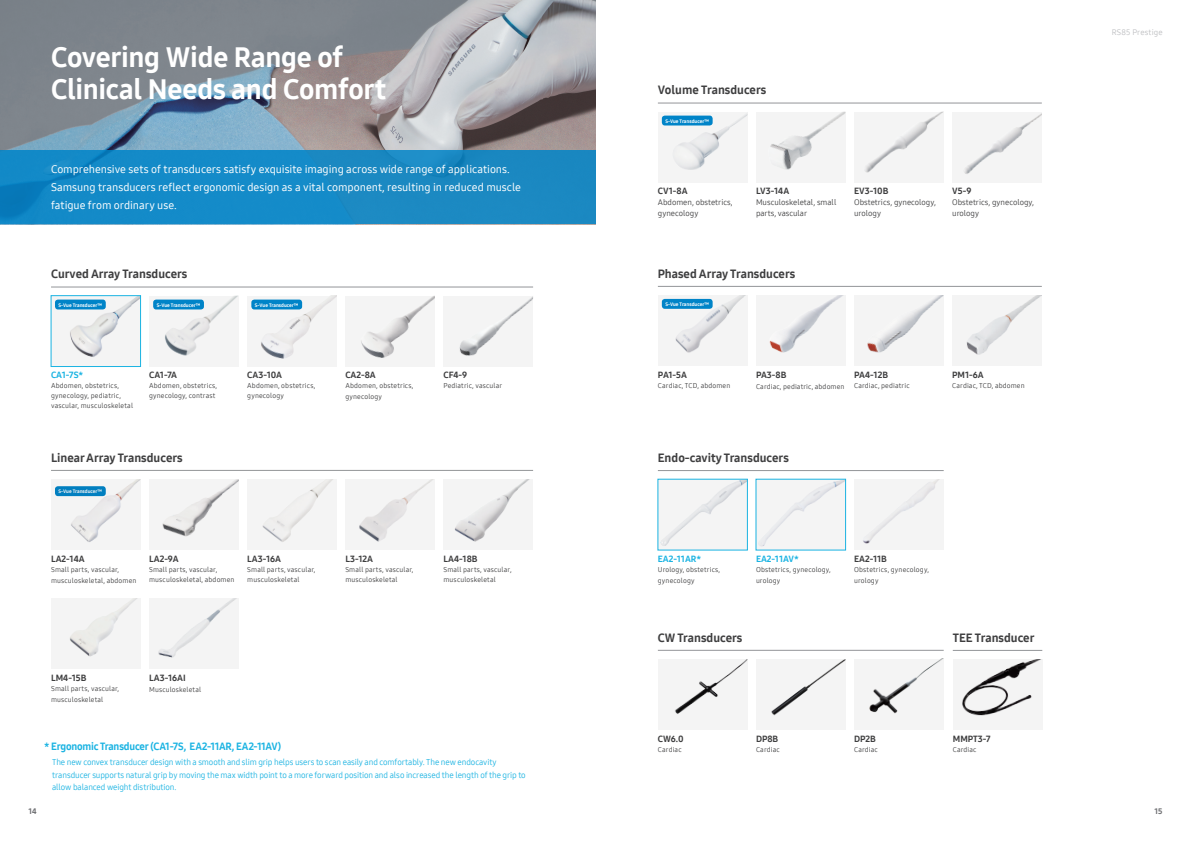
<style>
.page{position:relative;width:1191px;height:842px;background:#fff}
.page>*{position:absolute;margin:0;border:0;box-sizing:border-box;transform-origin:0 0}
.t1{font:28px "Samsung One 800";letter-spacing:-.01em;color:#fff}
.t2{font:12px "Samsung One 800";color:#3e3e3f}
.Title_body{font:11px/18px "Samsung One 500";letter-spacing:-.005em;color:#fff}
.본문_내용_설명글{font:10.5px "Samsung One 800";letter-spacing:-.02em;color:#1ab3e2}
.t3{font:9px "Samsung One 800";color:#3e3e3f}
.t4{font:9px "Samsung One 800";color:#1ab3e2}
.본문_내용_설명글-2{font:8.5px/12.5px "Samsung One 400";letter-spacing:-.01em;color:#1ab3e2}
.t5{font:8px/11px "Samsung One 400";color:#3e3e3f}
.본문_타이틀{font:8px "Samsung One 400";letter-spacing:.015em;color:#bcbdc0}
.t6{font:8px "Samsung One 800";color:#6c6d70}
.t7{font:7px/10px "Samsung One 400";letter-spacing:.015em;color:#3e3e3f}
.t8{font:5px "Samsung One 800";color:#fff}
</style>
<div class="page">
<img style="left:0;top:0;width:595px;height:151px">
<hr style="left:51px;top:287px;width:482px;height:1px;background:#939598">
<div style="left:149px;top:296px;width:90px;height:70px;background:#f4f4f4"></div>
<img style="left:153px;top:296px;width:85px;height:60px">
<img style="left:247px;top:296px;width:90px;height:70px">
<img style="left:345px;top:296px;width:90px;height:70px">
<img style="left:443px;top:296px;width:90px;height:70px">
<div style="left:51px;top:296px;width:90px;height:70px;background:#f4f4f4"></div>
<img style="left:62px;top:297px;width:77px;height:60px">
<div style="left:51px;top:295px;width:90px;height:72px;border:1px solid #1ab3e2"></div>
<div style="left:55px;top:300px;width:51px;height:9px;background:#0084c8;border-radius:3px"></div>
<div style="left:153px;top:300px;width:51px;height:9px;background:#0084c8;border-radius:3px"></div>
<div style="left:251px;top:300px;width:51px;height:9px;background:#0084c8;border-radius:3px"></div>
<hr style="left:952px;top:650px;width:90px;height:1px;background:#939598">
<img style="left:953px;top:659px;width:89px;height:71px">
<hr style="left:658px;top:650px;width:285px;height:1px;background:#939598">
<div style="left:756px;top:659px;width:89px;height:71px;background:#f4f4f4"></div>
<img style="left:854px;top:659px;width:89px;height:71px">
<div style="left:658px;top:659px;width:89px;height:71px;background:#f4f4f4"></div>
<img style="left:149px;top:598px;width:90px;height:71px">
<img style="left:51px;top:598px;width:90px;height:71px">
<hr style="left:51px;top:470px;width:482px;height:1px;background:#939598">
<div style="left:247px;top:479px;width:90px;height:71px;background:#f4f4f4"></div>
<img style="left:149px;top:479px;width:90px;height:71px">
<img style="left:262px;top:479px;width:71px;height:63px">
<img style="left:345px;top:479px;width:90px;height:71px">
<img style="left:443px;top:479px;width:90px;height:71px">
<img style="left:51px;top:479px;width:90px;height:71px">
<img style="left:757px;top:481px;width:87px;height:67px">
<img style="left:854px;top:479px;width:89px;height:71px">
<img style="left:659px;top:481px;width:87px;height:68px">
<hr style="left:658px;top:470px;width:285px;height:1px;background:#939598">
<hr style="left:658px;top:103px;width:383px;height:1px;background:#939598">
<img style="left:854px;top:112px;width:89px;height:71px">
<img style="left:952px;top:112px;width:89px;height:71px">
<img style="left:756px;top:112px;width:89px;height:71px">
<div style="left:658px;top:112px;width:89px;height:71px;background:#f4f4f4"></div>
<img style="left:662px;top:114px;width:85px;height:56px">
<div style="left:662px;top:116px;width:50px;height:9px;background:#0084c8;border-radius:3px"></div>
<hr style="left:658px;top:286px;width:383px;height:1px;background:#939598">
<div style="left:756px;top:295px;width:89px;height:71px;background:#f4f4f4"></div>
<img style="left:769px;top:295px;width:74px;height:58px">
<img style="left:854px;top:295px;width:89px;height:71px">
<img style="left:952px;top:295px;width:89px;height:71px">
<img style="left:658px;top:295px;width:89px;height:71px">
<div style="left:662px;top:299px;width:50px;height:10px;background:#0084c8;border-radius:3px"></div>
<div style="left:0;top:151px;width:595px;height:73px;background:#148ac7"></div>
<p class="t1" style="left:51px;top:39px;width:293px">Covering Wide Range of</p>
<p class="t1" style="left:51px;top:71px;width:337px">Clinical Needs and Comfort</p>
<p class="t2" style="left:658px;top:82px;width:110px">Volume Transducers</p>
<p class="Title_body" style="left:51px;top:160px;width:471px">Comprehensive sets of transducers satisfy exquisite imaging across wide range of applications.<br>Samsung transducers reflect ergonomic design as a vital component, resulting in reduced muscle fatigue from ordinary use.</p>
<p class="t8" style="left:665px;top:118px;width:45px">S-Vue Transducer™</p>
<p class="t3" style="left:658px;top:185px;width:31px">CV1-8A</p>
<p class="t5" style="left:658px;top:197px;width:76px">Abdomen, obstetrics, gynecology</p>
<p class="t3" style="left:756px;top:185px;width:35px">LV3-14A</p>
<p class="t5" style="left:756px;top:197px;width:82px">Musculoskeletal, small parts, vascular</p>
<p class="t3" style="left:854px;top:185px;width:36px">EV3-10B</p>
<p class="t5" style="left:854px;top:197px;width:83px">Obstetrics, gynecology, urology</p>
<p class="t3" style="left:952px;top:185px;width:21px">V5-9</p>
<p class="t5" style="left:952px;top:197px;width:83px">Obstetrics, gynecology, urology</p>
<p class="t2" style="left:51px;top:266px;width:138px">Curved Array Transducers</p>
<p class="t8" style="left:59px;top:302px;width:45px">S-Vue Transducer™</p>
<p class="t8" style="left:157px;top:302px;width:45px">S-Vue Transducer™</p>
<p class="t8" style="left:255px;top:302px;width:45px">S-Vue Transducer™</p>
<p class="t2" style="left:658px;top:265px;width:139px">Phased Array Transducers</p>
<p class="t8" style="left:665px;top:301px;width:45px">S-Vue Transducer™</p>
<p class="t4" style="left:51px;top:369px;width:34px">CA1-7S*</p>
<p class="t7" style="left:51px;top:381px;width:84px">Abdomen, obstetrics, gynecology, pediatric, vascular, musculoskeletal</p>
<p class="t3" style="left:149px;top:369px;width:29px">CA1-7A</p>
<p class="t7" style="left:149px;top:381px;width:70px">Abdomen, obstetrics, gynecology, contrast</p>
<p class="t3" style="left:247px;top:369px;width:36px">CA3-10A</p>
<p class="t7" style="left:247px;top:381px;width:70px">Abdomen, obstetrics, gynecology</p>
<p class="t3" style="left:345px;top:369px;width:32px">CA2-8A</p>
<p class="t7" style="left:345px;top:380px;width:70px;line-height:11px">Abdomen, obstetrics, gynecology</p>
<p class="t3" style="left:443px;top:369px;width:25px">CF4-9</p>
<p class="t7" style="left:443px;top:381px;width:60px">Pediatric, vascular</p>
<p class="t3" style="left:658px;top:369px;width:31px">PA1-5A</p>
<p class="t7" style="left:658px;top:380px;width:74px">Cardiac, TCD, abdomen</p>
<p class="t3" style="left:756px;top:369px;width:32px">PA3-8B</p>
<p class="t7" style="left:756px;top:381px;width:90px">Cardiac, pediatric, abdomen</p>
<p class="t3" style="left:854px;top:369px;width:36px">PA4-12B</p>
<p class="t7" style="left:854px;top:380px;width:57px">Cardiac, pediatric</p>
<p class="t3" style="left:952px;top:369px;width:33px">PM1-6A</p>
<p class="t7" style="left:952px;top:380px;width:74px">Cardiac, TCD, abdomen</p>
<p class="t2" style="left:51px;top:449px;width:133px">Linear Array Transducers</p>
<p class="t2" style="left:658px;top:450px;width:132px">Endo-cavity Transducers</p>
<p class="t8" style="left:59px;top:488px;width:45px">S-Vue Transducer™</p>
<p class="t3" style="left:51px;top:553px;width:35px">LA2-14A</p>
<p class="t7" style="left:51px;top:564px;width:87px;line-height:11px">Small parts, vascular, musculoskeletal, abdomen</p>
<p class="t3" style="left:149px;top:553px;width:31px">LA2-9A</p>
<p class="t7" style="left:149px;top:564px;width:87px">Small parts, vascular, musculoskeletal, abdomen</p>
<p class="t3" style="left:247px;top:553px;width:35px">LA3-16A</p>
<p class="t7" style="left:247px;top:564px;width:70px">Small parts, vascular, musculoskeletal</p>
<p class="t3" style="left:345px;top:553px;width:29px">L3-12A</p>
<p class="t7" style="left:345px;top:564px;width:70px">Small parts, vascular, musculoskeletal</p>
<p class="t3" style="left:443px;top:553px;width:36px">LA4-18B</p>
<p class="t7" style="left:443px;top:564px;width:70px">Small parts, vascular, musculoskeletal</p>
<p class="t4" style="left:658px;top:553px;width:45px">EA2-11AR*</p>
<p class="t7" style="left:658px;top:564px;width:64px;line-height:11px">Urology, obstetrics, gynecology</p>
<p class="t4" style="left:756px;top:553px;width:44px">EA2-11AV*</p>
<p class="t7" style="left:756px;top:564px;width:76px;line-height:11px">Obstetrics, gynecology, urology</p>
<p class="t3" style="left:854px;top:553px;width:34px">EA2-11B</p>
<p class="t7" style="left:854px;top:564px;width:76px;line-height:11px">Obstetrics, gynecology, urology</p>
<p class="t2" style="left:658px;top:629px;width:86px">CW Transducers</p>
<p class="t2" style="left:952px;top:629px;width:83px">TEE Transducer</p>
<p class="t3" style="left:51px;top:672px;width:37px">LM4-15B</p>
<p class="t7" style="left:51px;top:683px;width:70px;line-height:11px">Small parts, vascular, musculoskeletal</p>
<p class="t3" style="left:149px;top:672px;width:38px">LA3-16AI</p>
<p class="t7" style="left:149px;top:684px;width:54px">Musculoskeletal</p>
<p class="본문_내용_설명글" style="left:44px;top:740px;width:238px">* Ergonomic Transducer (CA1-7S, EA2-11AR, EA2-11AV)</p>
<p class="본문_내용_설명글-2" style="left:52px;top:756px;width:475px">The new convex transducer design with a smooth and slim grip helps users to scan easily and comfortably. The new endocavity transducer supports natural grip by moving the max width point to a more forward position and also increased the length of the grip to allow balanced weight distribution.</p>
<p class="t3" style="left:658px;top:732px;width:27px">CW6.0</p>
<p class="t7" style="left:658px;top:744px;width:25px">Cardiac</p>
<p class="t3" style="left:756px;top:732px;width:24px">DP8B</p>
<p class="t7" style="left:756px;top:744px;width:25px">Cardiac</p>
<p class="t3" style="left:854px;top:732px;width:23px">DP2B</p>
<p class="t7" style="left:854px;top:744px;width:25px">Cardiac</p>
<p class="t3" style="left:952px;top:733px;width:39px">MMPT3-7</p>
<p class="t7" style="left:952px;top:744px;width:25px">Cardiac</p>
<p class="본문_타이틀" style="left:1111px;top:27px;width:52px">RS85 Prestige</p>
<p class="t6" style="left:28px;top:805px;width:10px">14</p>
<p class="t6" style="left:1154px;top:805px;width:10px">15</p>
</div>
